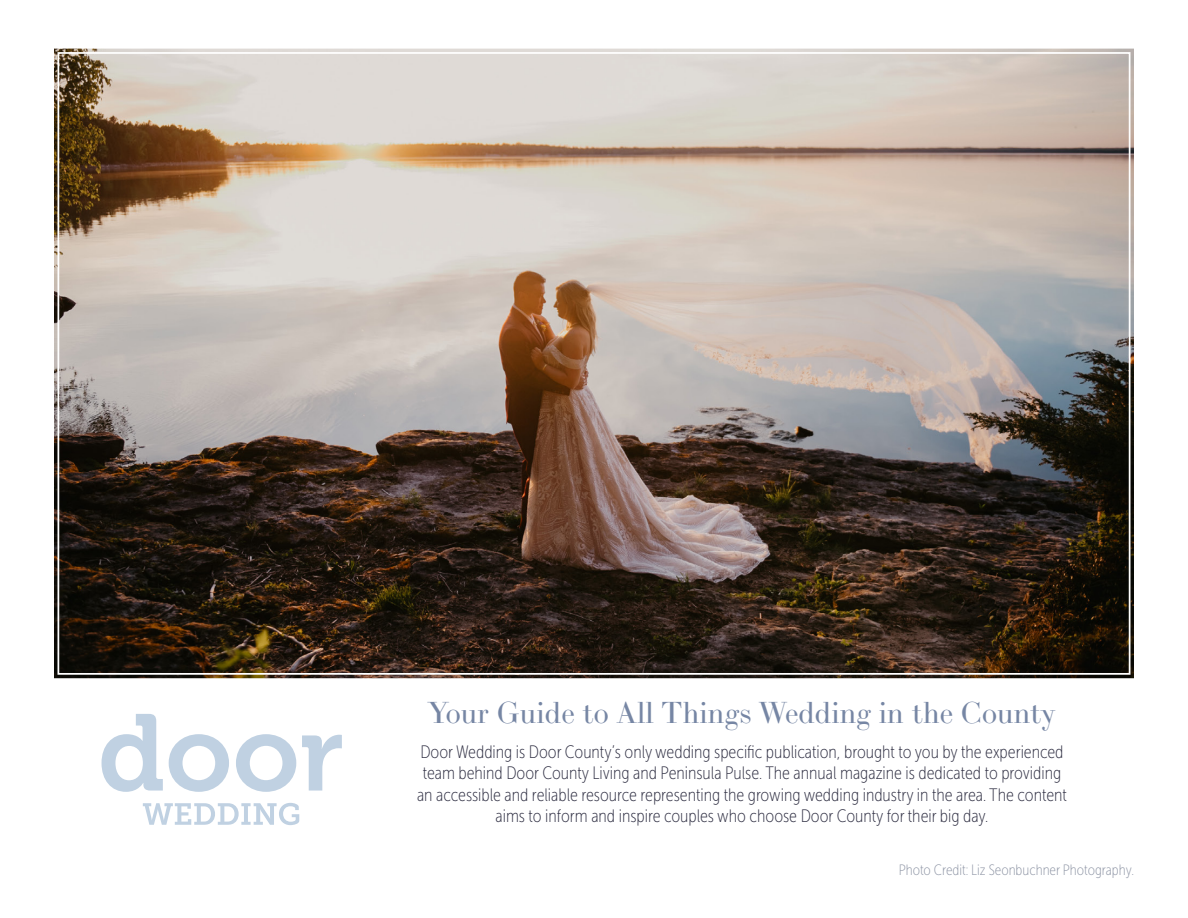
<style>
.page{position:relative;width:1188px;height:918px;background:#fff}
.page>*{position:absolute;margin:0;border:0;box-sizing:border-box;transform-origin:0 0}
.t1{font:30px "LTC Bodoni 175 Pro";color:#7686a4}
.t2{font:18px/21.6px "Museo Sans Cond 100";color:#2c2c40;text-align:center}
.t3{font:15px "Museo Sans Cond 100";color:#8d94a4}
</style>
<div class="page">
<img style="left:54px;top:48px;width:1080px;height:631px">
<svg style="left:102px;top:714px;width:240px;height:78px"></svg>
<svg style="left:143px;top:803px;width:156px;height:22px"></svg>
<h1 class="t1" style="left:428px;top:693px;width:630px">Your Guide to All Things Wedding in the County</h1>
<p class="t2" style="left:417px;top:741px;width:651px">Door Wedding is Door County’s only wedding specific publication, brought to you by the experienced team behind Door County Living and Peninsula Pulse. The annual magazine is dedicated to providing an accessible and reliable resource representing the growing wedding industry in the area. The content aims to inform and inspire couples who choose Door County for their big day.</p>
<p class="t3" style="left:899px;top:862px;width:237px">Photo Credit: Liz Seonbuchner Photography.</p>
</div>
